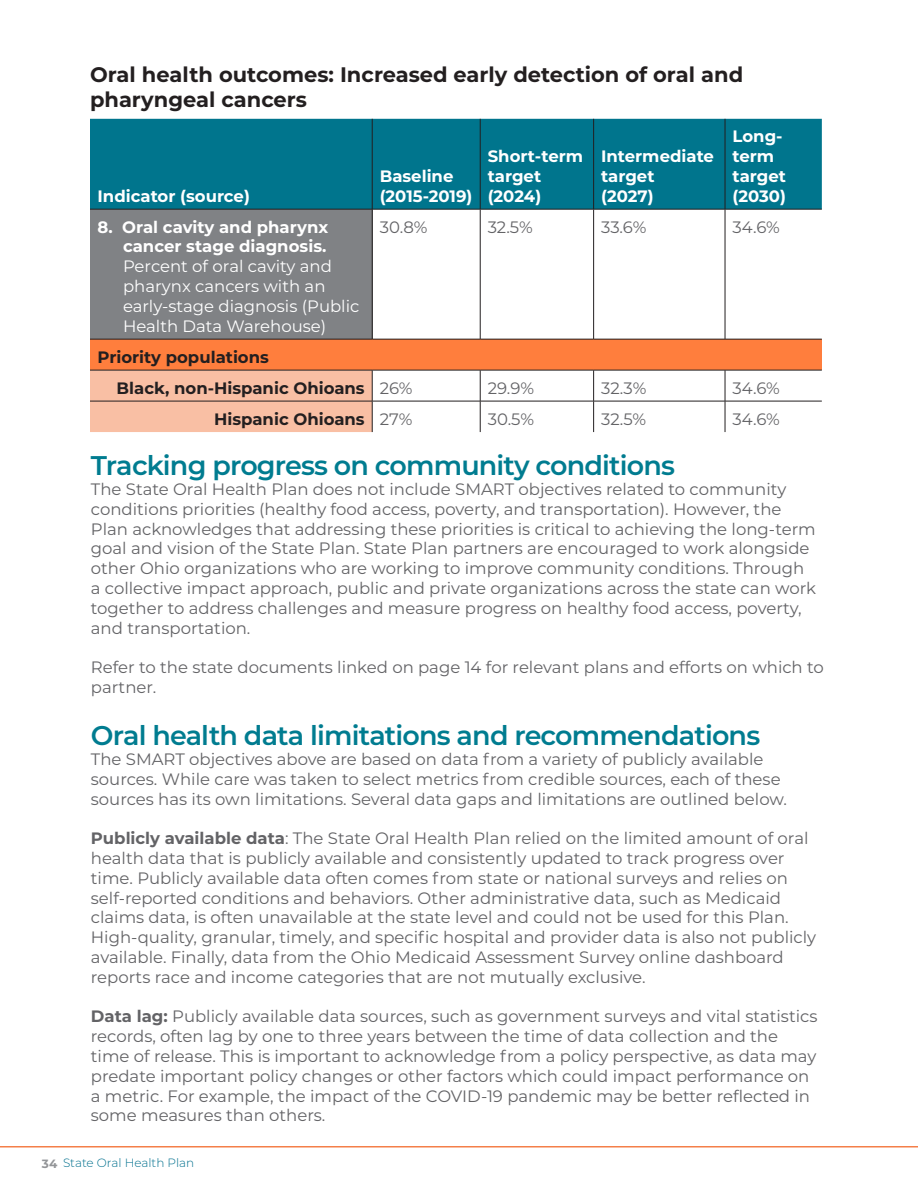
<style>
.page{position:relative;width:918px;height:1188px;background:#fff}
.page>*{position:absolute;margin:0;border:0;box-sizing:border-box;transform-origin:0 0}
.heading_2{font:600 27px "Montserrat";letter-spacing:-.03em;color:#007c90}
.t1{font:700 21px/25.2px "Montserrat";color:#231f20}
.t2{font:16.5px/19.8px "Montserrat";color:#636366}
.List_Paragraph{font:16.5px/19.8px "Montserrat";color:#fff}
.t3{font:700 16.5px/19.8px "Montserrat";color:#fff}
.t4{font:700 16.5px "Montserrat";color:#231f20}
.t5{font:300 12px "Montserrat";color:#01708e}
.s1{font-weight:700}
.s2{font-weight:700;color:#939598}
</style>
<div class="page">
<hr style="left:0;top:1146px;width:918px;height:2px;background:#f47f49">
<div style="left:90px;top:119px;width:732px;height:90px;background:#00758d"></div>
<div style="left:90px;top:209px;width:282px;height:130px;background:#808285"></div>
<div style="left:90px;top:339px;width:732px;height:31px;background:#ff7e3d"></div>
<div style="left:90px;top:371px;width:282px;height:61px;background:#f9bfa4"></div>
<hr style="left:372px;top:119px;width:1px;height:90px;background:#231f20">
<hr style="left:480px;top:119px;width:1px;height:90px;background:#231f20">
<hr style="left:593px;top:119px;width:1px;height:90px;background:#231f20">
<hr style="left:725px;top:119px;width:1px;height:90px;background:#231f20">
<hr style="left:90px;top:209px;width:282px;height:1px;background:#231f20">
<hr style="left:372px;top:209px;width:108px;height:1px;background:#231f20">
<hr style="left:372px;top:209px;width:1px;height:130px;background:#231f20">
<hr style="left:480px;top:209px;width:114px;height:1px;background:#231f20">
<hr style="left:480px;top:209px;width:1px;height:130px;background:#231f20">
<hr style="left:594px;top:209px;width:131px;height:1px;background:#231f20">
<hr style="left:593px;top:209px;width:1px;height:130px;background:#231f20">
<hr style="left:725px;top:209px;width:97px;height:1px;background:#231f20">
<hr style="left:725px;top:209px;width:1px;height:130px;background:#231f20">
<hr style="left:90px;top:339px;width:282px;height:1px;background:#231f20">
<hr style="left:372px;top:339px;width:108px;height:1px;background:#231f20">
<hr style="left:480px;top:339px;width:114px;height:1px;background:#231f20">
<hr style="left:594px;top:339px;width:131px;height:1px;background:#231f20">
<hr style="left:725px;top:339px;width:97px;height:1px;background:#231f20">
<hr style="left:90px;top:370px;width:282px;height:1px;background:#231f20">
<hr style="left:372px;top:370px;width:108px;height:1px;background:#231f20">
<hr style="left:372px;top:370px;width:1px;height:31px;background:#231f20">
<hr style="left:480px;top:370px;width:114px;height:1px;background:#231f20">
<hr style="left:480px;top:370px;width:1px;height:31px;background:#231f20">
<hr style="left:594px;top:370px;width:131px;height:1px;background:#231f20">
<hr style="left:593px;top:370px;width:1px;height:31px;background:#231f20">
<hr style="left:725px;top:370px;width:97px;height:1px;background:#231f20">
<hr style="left:725px;top:370px;width:1px;height:31px;background:#231f20">
<hr style="left:90px;top:401px;width:282px;height:1px;background:#231f20">
<hr style="left:372px;top:401px;width:108px;height:1px;background:#231f20">
<hr style="left:372px;top:401px;width:1px;height:31px;background:#231f20">
<hr style="left:480px;top:401px;width:114px;height:1px;background:#231f20">
<hr style="left:480px;top:401px;width:1px;height:31px;background:#231f20">
<hr style="left:594px;top:401px;width:131px;height:1px;background:#231f20">
<hr style="left:593px;top:401px;width:1px;height:31px;background:#231f20">
<hr style="left:725px;top:401px;width:97px;height:1px;background:#231f20">
<hr style="left:725px;top:401px;width:1px;height:31px;background:#231f20">
<p class="t1" style="left:90px;top:60px;width:655px">Oral health outcomes: Increased early detection of oral and pharyngeal cancers</p>
<p class="t3" style="left:98px;top:185px;width:154px">Indicator (source)</p>
<p class="t3" style="left:380px;top:165px;width:94px">Baseline (2015-2019)</p>
<p class="t3" style="left:488px;top:145px;width:97px">Short-term target (2024)</p>
<p class="t3" style="left:601px;top:145px;width:114px">Intermediate target<br>(2027)</p>
<p class="t3" style="left:733px;top:126px;width:55px">Long&shy;term target (2030)</p>
<p class="List_Paragraph" style="left:123px;top:216px;width:238px;text-indent:-26px"><span class="s1">8. Oral cavity and pharynx cancer stage diagnosis.<br></span>Percent of oral cavity and pharynx cancers with an early-stage diagnosis (Public<br>Health Data Warehouse)</p>
<p class="t2" style="left:380px;top:216px;width:49px">30.8%</p>
<p class="t2" style="left:488px;top:216px;width:47px">32.5%</p>
<p class="t2" style="left:601px;top:216px;width:47px">33.6%</p>
<p class="t2" style="left:733px;top:216px;width:49px">34.6%</p>
<p class="t4" style="left:98px;top:345px;width:173px">Priority populations</p>
<p class="t4" style="left:116px;top:376px;width:250px">Black, non-Hispanic Ohioans</p>
<p class="t2" style="left:380px;top:377px;width:34px">26%</p>
<p class="t2" style="left:488px;top:377px;width:48px">29.9%</p>
<p class="t2" style="left:601px;top:377px;width:47px">32.3%</p>
<p class="t2" style="left:733px;top:377px;width:49px">34.6%</p>
<p class="t4" style="left:214px;top:407px;width:152px">Hispanic Ohioans</p>
<p class="t2" style="left:380px;top:408px;width:34px">27%</p>
<p class="t2" style="left:488px;top:408px;width:48px">30.5%</p>
<p class="t2" style="left:601px;top:408px;width:47px">32.5%</p>
<p class="t2" style="left:733px;top:408px;width:49px">34.6%</p>
<p class="heading_2" style="left:91px;top:446px;width:586px">Tracking progress on community conditions</p>
<p class="t2" style="left:91px;top:479px;width:727px">The State Oral Health Plan does not include SMART objectives related to community conditions priorities (healthy food access, poverty, and transportation). However, the Plan acknowledges that addressing these priorities is critical to achieving the long-term goal and vision of the State Plan. State Plan partners are encouraged to work alongside other Ohio organizations who are working to improve community conditions. Through a collective impact approach, public and private organizations across the state can work together to address challenges and measure progress on healthy food access, poverty, and transportation.</p>
<p class="t2" style="left:91px;top:657px;width:734px">Refer to the state documents linked on page 14 for relevant plans and efforts on which to partner.</p>
<p class="heading_2" style="left:91px;top:716px;width:671px">Oral health data limitations and recommendations</p>
<p class="t2" style="left:91px;top:749px;width:698px">The SMART objectives above are based on data from a variety of publicly available sources. While care was taken to select metrics from credible sources, each of these sources has its own limitations. Several data gaps and limitations are outlined below.</p>
<p class="t2" style="left:91px;top:828px;width:727px"><span class="s1">Publicly available data</span>: The State Oral Health Plan relied on the limited amount of oral health data that is publicly available and consistently updated to track progress over time. Publicly available data often comes from state or national surveys and relies on self-reported conditions and behaviors. Other administrative data, such as Medicaid claims data, is often unavailable at the state level and could not be used for this Plan.<br>High-quality, granular, timely, and specific hospital and provider data is also not publicly available. Finally, data from the Ohio Medicaid Assessment Survey online dashboard reports race and income categories that are not mutually exclusive.</p>
<p class="t2" style="left:91px;top:1006px;width:728px"><span class="s1">Data lag:</span> Publicly available data sources, such as government surveys and vital statistics records, often lag by one to three years between the time of data collection and the time of release. This is important to acknowledge from a policy perspective, as data may predate important policy changes or other factors which could impact performance on a metric. For example, the impact of the COVID-19 pandemic may be better reflected in some measures than others.</p>
<p class="t5" style="left:42px;top:1155px;width:154px"><span class="s2">34</span> State Oral Health Plan</p>
</div>
